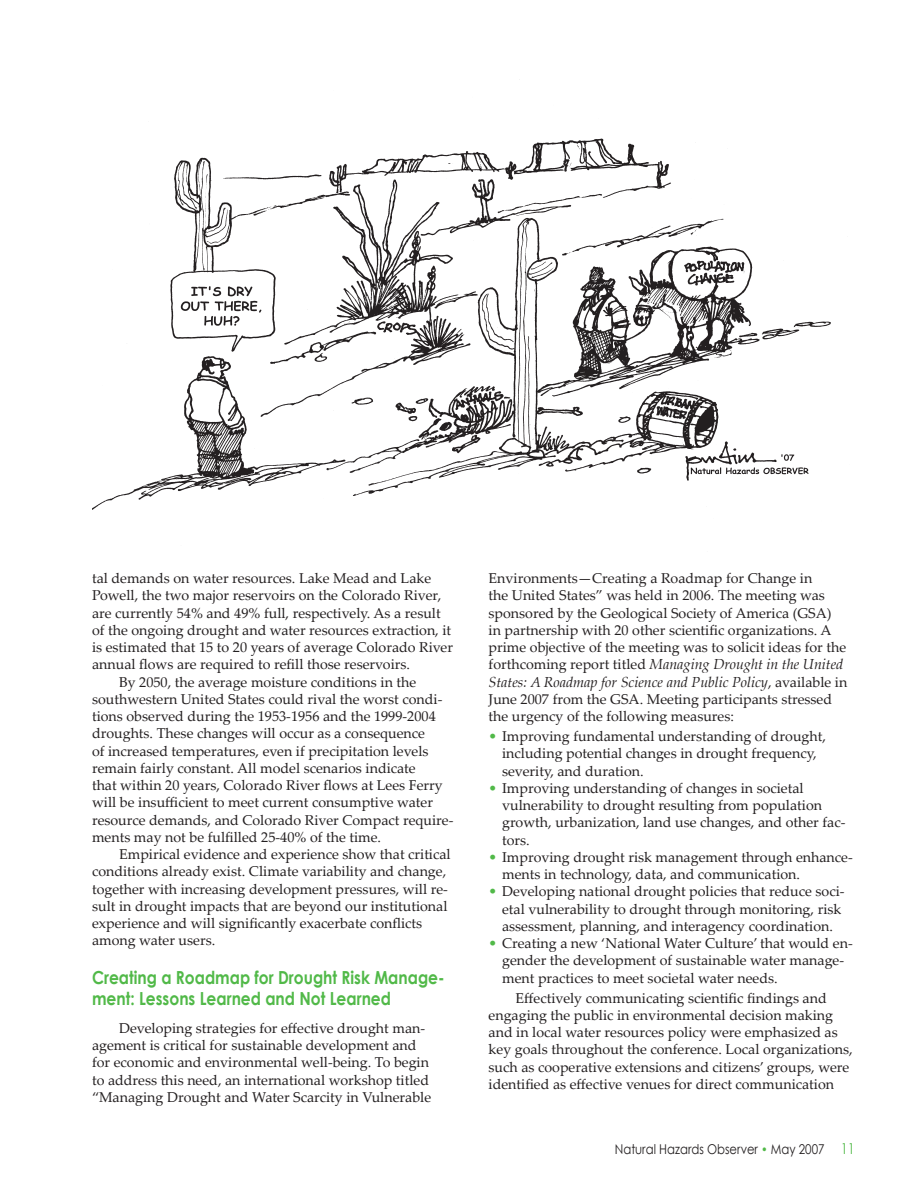
<style>
.page{position:relative;width:918px;height:1188px;background:#fff}
.page>*{position:absolute;margin:0;border:0;box-sizing:border-box;transform-origin:0 0}
.t1{font:700 18px/21px "Century Gothic";color:#51b948;scale:.86 1}
.t2{font:14.25px/17.2px "Palatino Linotype";color:#231f20}
.t3{font:italic 14.25px/17.2px "Palatino";color:#231f20}
.t4{font:13.5px "Century Gothic";color:#231f20;scale:.86 1}
.s1{font-family:"Palatino Linotype";font-style:normal}
.s2{color:#51b948}
.s3{font-size:12.75px;color:#51b948}
.s4{font-size:15px;color:#51b948}
</style>
<div class="page">
<img style="left:92px;top:138px;width:739px;height:372px">
<p class="t2" style="left:92px;top:569px;width:341px">tal demands on water resources. Lake Mead and Lake</p>
<p class="t2" style="left:92px;top:586px;width:351px">Powell, the two major reservoirs on the Colorado River,</p>
<p class="t2" style="left:92px;top:604px;width:350px">are currently 54% and 49% full, respectively. As a result</p>
<p class="t2" style="left:92px;top:621px;width:361px">of the ongoing drought and water resources extraction, it</p>
<p class="t2" style="left:92px;top:638px;width:363px">is estimated that 15 to 20 years of average Colorado River</p>
<p class="t2" style="left:92px;top:655px;width:320px">annual flows are required to refill those reservoirs.</p>
<p class="t2" style="left:119px;top:673px;width:299px">By 2050, the average moisture conditions in the</p>
<p class="t2" style="left:92px;top:690px;width:352px">southwestern United States could rival the worst condi-</p>
<p class="t2" style="left:92px;top:707px;width:345px">tions observed during the 1953-1956 and the 1999-2004</p>
<p class="t2" style="left:92px;top:724px;width:335px">droughts. These changes will occur as a consequence</p>
<p class="t2" style="left:92px;top:742px;width:338px">of increased temperatures, even if precipitation levels</p>
<p class="t2" style="left:92px;top:759px;width:325px">remain fairly constant. All model scenarios indicate</p>
<p class="t2" style="left:92px;top:776px;width:352px">that within 20 years, Colorado River flows at Lees Ferry</p>
<p class="t2" style="left:92px;top:793px;width:342px">will be insufficient to meet current consumptive water</p>
<p class="t2" style="left:92px;top:811px;width:363px">resource demands, and Colorado River Compact require-</p>
<p class="t2" style="left:92px;top:828px;width:291px">ments may not be fulfilled 25-40% of the time.</p>
<p class="t2" style="left:119px;top:845px;width:333px">Empirical evidence and experience show that critical</p>
<p class="t2" style="left:92px;top:862px;width:356px">conditions already exist. Climate variability and change,</p>
<p class="t2" style="left:92px;top:880px;width:357px">together with increasing development pressures, will re-</p>
<p class="t2" style="left:92px;top:897px;width:357px">sult in drought impacts that are beyond our institutional</p>
<p class="t2" style="left:92px;top:914px;width:332px">experience and will significantly exacerbate conflicts</p>
<p class="t2" style="left:92px;top:931px;width:125px">among water users.</p>
<p class="t1" style="left:92px;top:966px;width:412px">Creating a Roadmap for Drought Risk Manage&shy;ment: Lessons Learned and Not Learned</p>
<p class="t2" style="left:92px;top:1019px;width:341px;text-indent:27px">Developing strategies for effective drought man&shy;agement is critical for sustainable development and for economic and environmental well-being. To begin to address this need, an international workshop titled “Managing Drought and Water Scarcity in Vulnerable</p>
<p class="t2" style="left:489px;top:569px;width:359px">Environments—Creating a Roadmap for Change in<br>the United States” was held in 2006. The meeting was sponsored by the Geological Society of America (GSA) in partnership with 20 other scientific organizations. A prime objective of the meeting was to solicit ideas for the</p>
<p class="t3" style="left:489px;top:657px;width:360px"><span class="s1">forthcoming report titled</span> Managing Drought in the United<br>States: A Roadmap for Science and Public Policy<span class="s1">, available in</span></p>
<p class="t2" style="left:489px;top:690px;width:345px">June 2007 from the GSA. Meeting participants stressed the urgency of the following measures:</p>
<p class="t2" style="left:502px;top:727px;width:325px;text-indent:-14px"><span class="s2">•</span> Improving fundamental understanding of drought, including potential changes in drought frequency, severity, and duration.</p>
<p class="t2" style="left:502px;top:779px;width:345px;text-indent:-14px"><span class="s2">•</span> Improving understanding of changes in societal vulnerability to drought resulting from population growth, urbanization, land use changes, and other fac&shy;tors.</p>
<p class="t2" style="left:502px;top:848px;width:352px;text-indent:-14px"><span class="s2">•</span> Improving drought risk management through enhance&shy;ments in technology, data, and communication.</p>
<p class="t2" style="left:502px;top:882px;width:344px;text-indent:-14px"><span class="s2">•</span> Developing national drought policies that reduce soci&shy;etal vulnerability to drought through monitoring, risk assessment, planning, and interagency coordination.</p>
<p class="t2" style="left:502px;top:934px;width:352px;text-indent:-14px"><span class="s2">•</span> Creating a new ‘National Water Culture’ that would en&shy;gender the development of sustainable water manage&shy;ment practices to meet societal water needs.</p>
<p class="t2" style="left:489px;top:989px;width:366px;text-indent:27px">Effectively communicating scientific findings and engaging the public in environmental decision making and in local water resources policy were emphasized as key goals throughout the conference. Local organizations, such as cooperative extensions and citizens’ groups, were identified as effective venues for direct communication</p>
<p class="t4" style="left:615px;top:1141px;width:281px">Natural Hazards Observer <span class="s3">•</span> May 2007 <span class="s4">11</span></p>
</div>
